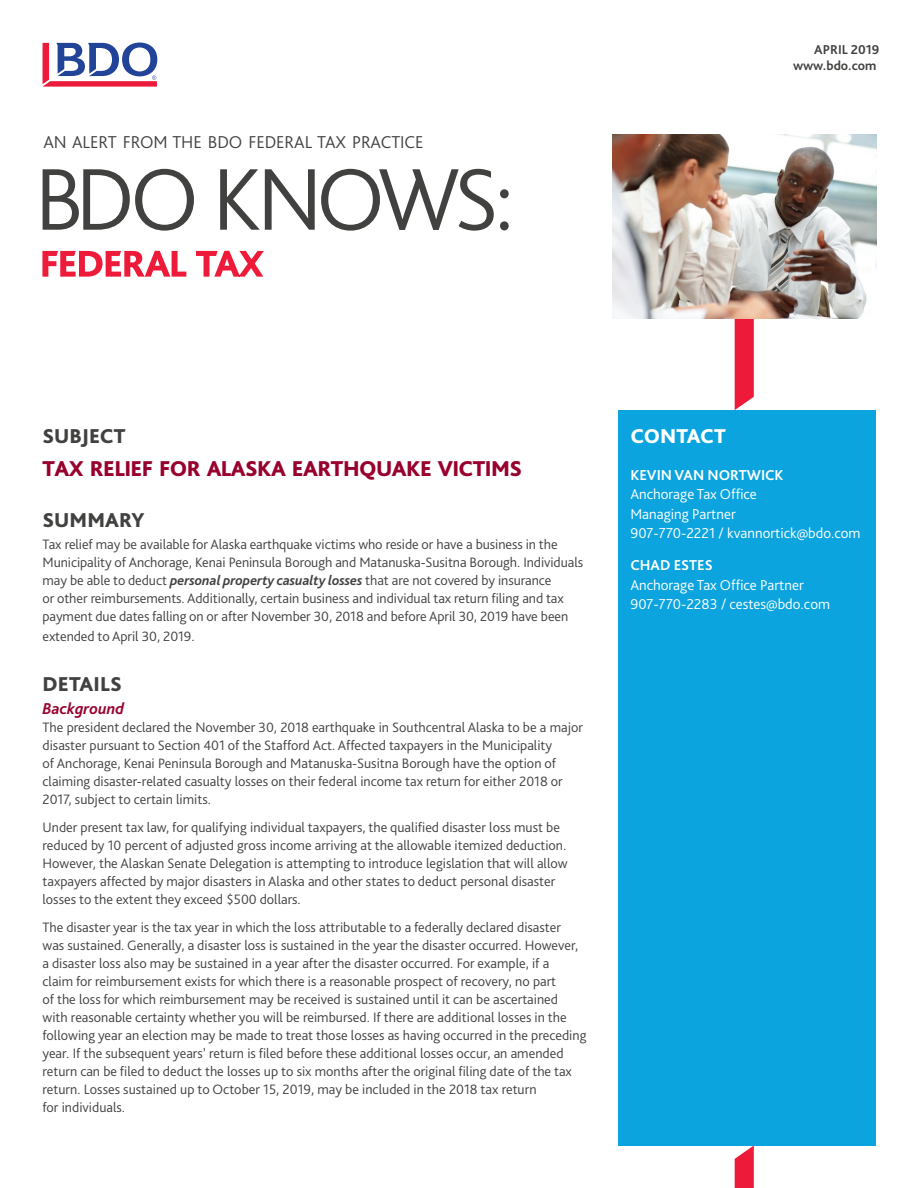
<style>
.page{position:relative;width:918px;height:1188px;background:#fff}
.page>*{position:absolute;margin:0;border:0;box-sizing:border-box;transform-origin:0 0}
.Article_heading{font:300 91.65px "Bliss Pro";letter-spacing:-.07em;color:#414140}
.Subject_title{font:800 22.5px "Bliss Pro";letter-spacing:-.025em;color:#98012d}
.Article_heading-2{font:800 21px "Bliss Pro";letter-spacing:.005em;color:#414140}
.Article_heading-3{font:800 21px "Bliss Pro";letter-spacing:-.01em;color:#fff}
.t1{font:300 18px "Bliss Pro";letter-spacing:-.005em;color:#414140}
.Body_copy{font:italic 700 16.5px "Bliss Pro";color:#98012d}
.Body_copy_no_space{font:300 15px/19.5px "Bliss Pro";color:#fff}
.Body_copy-2{font:300 14.25px/18px "Bliss Pro";color:#414140}
.Masthead_website{font:700 13.5px/16.2px "Bliss Pro";color:#414140;text-align:right}
.s1{font-weight:700;font-style:italic}
.s2{font-weight:700}
</style>
<div class="page">
<svg style="left:42px;top:251px;width:222px;height:26px"></svg>
<div style="left:618px;top:410px;width:257px;height:735px;background:#0ca4de"></div>
<svg style="left:43px;top:43px;width:114px;height:44px"></svg>
<svg style="left:735px;top:1145px;width:19px;height:43px"></svg>
<svg style="left:735px;top:318px;width:19px;height:92px;background:#ee2e4b"></svg>
<img style="left:612px;top:134px;width:264px;height:184px">
<p class="t1" style="left:44px;top:131px;width:382px">AN ALERT FROM THE BDO FEDERAL TAX PRACTICE</p>
<p class="Article_heading" style="left:35px;top:142px;width:481px">BDO KNOWS:</p>
<p class="Masthead_website" style="left:793px;top:41px;width:88px">APRIL 2019 www.bdo.com</p>
<p class="Article_heading-2" style="left:43px;top:423px;width:85px">SUBJECT</p>
<p class="Subject_title" style="left:43px;top:454px;width:481px">TAX RELIEF FOR ALASKA EARTHQUAKE VICTIMS</p>
<p class="Article_heading-2" style="left:43px;top:507px;width:103px">SUMMARY</p>
<p class="Body_copy-2" style="left:43px;top:535px;width:542px">Tax relief may be available for Alaska earthquake victims who reside or have a business in the Municipality of Anchorage, Kenai Peninsula Borough and Matanuska-Susitna Borough. Individuals may be able to deduct <span class="s1">personal property casualty losses</span> that are not covered by insurance<br>or other reimbursements. Additionally, certain business and individual tax return filing and tax payment due dates falling on or after November 30, 2018 and before April 30, 2019 have been</p>
<p class="Body_copy-2" style="left:43px;top:627px;width:154px">extended to April 30, 2019.</p>
<p class="Article_heading-2" style="left:43px;top:671px;width:81px">DETAILS</p>
<p class="Body_copy" style="left:43px;top:699px;width:83px">Background</p>
<p class="Body_copy-2" style="left:43px;top:718px;width:542px">The president declared the November 30, 2018 earthquake in Southcentral Alaska to be a major disaster pursuant to Section 401 of the Stafford Act. Affected taxpayers in the Municipality<br>of Anchorage, Kenai Peninsula Borough and Matanuska-Susitna Borough have the option of claiming disaster-related casualty losses on their federal income tax return for either 2018 or 2017, subject to certain limits.</p>
<p class="Body_copy-2" style="left:43px;top:818px;width:527px">Under present tax law, for qualifying individual taxpayers, the qualified disaster loss must be reduced by 10 percent of adjusted gross income arriving at the allowable itemized deduction.<br>However, the Alaskan Senate Delegation is attempting to introduce legislation that will allow taxpayers affected by major disasters in Alaska and other states to deduct personal disaster losses to the extent they exceed $500 dollars.</p>
<p class="Body_copy-2" style="left:43px;top:918px;width:545px">The disaster year is the tax year in which the loss attributable to a federally declared disaster<br>was sustained. Generally, a disaster loss is sustained in the year the disaster occurred. However, a disaster loss also may be sustained in a year after the disaster occurred. For example, if a<br>claim for reimbursement exists for which there is a reasonable prospect of recovery, no part<br>of the loss for which reimbursement may be received is sustained until it can be ascertained with reasonable certainty whether you will be reimbursed. If there are additional losses in the following year an election may be made to treat those losses as having occurred in the preceding year. If the subsequent years’ return is filed before these additional losses occur, an amended return can be filed to deduct the losses up to six months after the original filing date of the tax return. Losses sustained up to October 15, 2019, may be included in the 2018 tax return<br>for individuals.</p>
<p class="Article_heading-3" style="left:630px;top:423px;width:97px">CONTACT</p>
<p class="Body_copy_no_space" style="left:630px;top:465px;width:232px"><span class="s2">KEVIN VAN NORTWICK<br></span>Anchorage Tax Office<br>Managing Partner<br>907-770-2221 / kvannortick@bdo.com</p>
<p class="Body_copy_no_space" style="left:630px;top:555px;width:201px"><span class="s2">CHAD ESTES<br></span>Anchorage Tax Office Partner<br>907-770-2283 / cestes@bdo.com</p>
</div>
